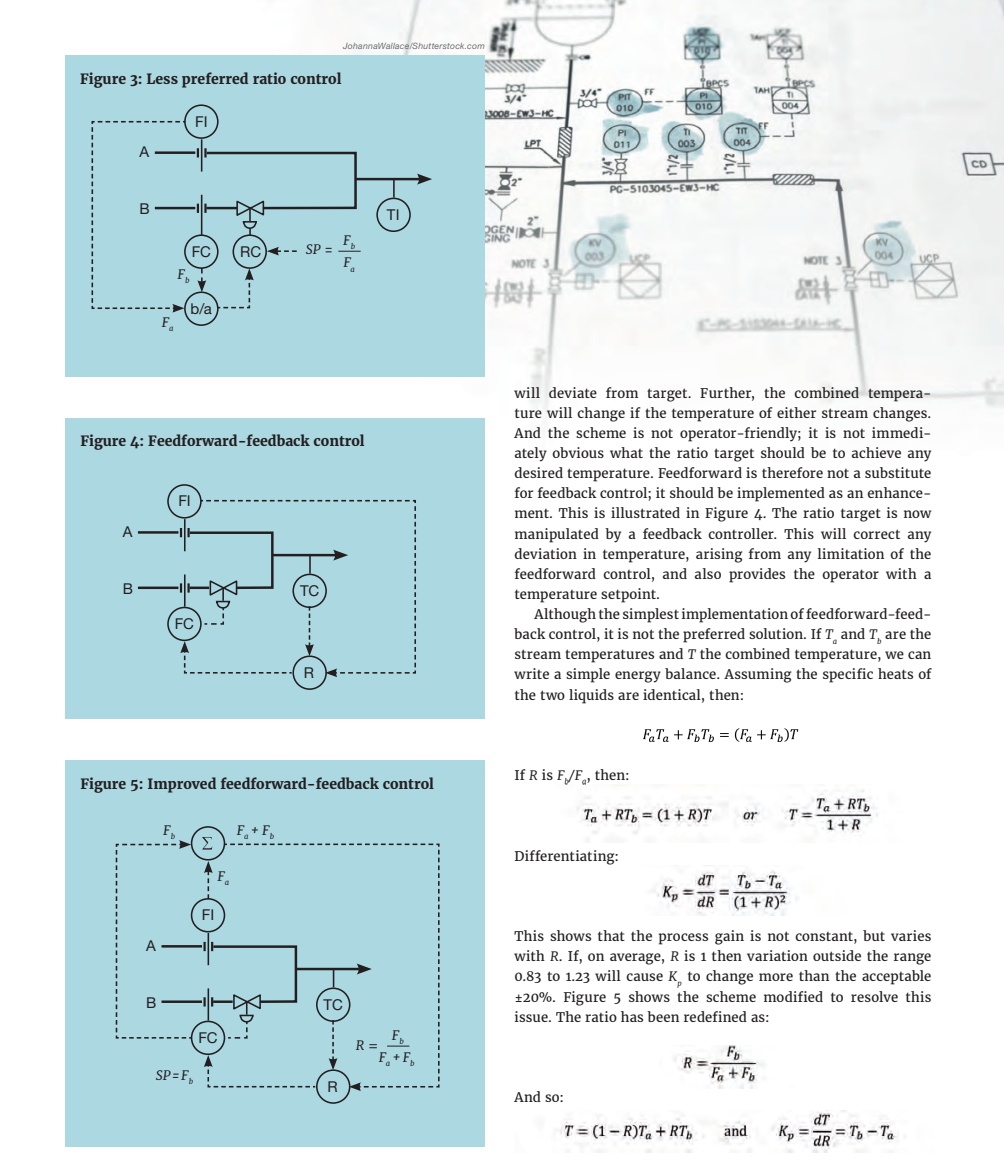
<style>
.page{position:relative;width:1004px;height:1176px;background:#fff}
.page>*{position:absolute;margin:0;border:0;box-sizing:border-box;transform-origin:0 0}
.t1{font:15.05px "Helvetica Neue LT Std";letter-spacing:-.005em;color:#231f20}
.t2{font:700 14px "Merriweather";color:#231f20}
.t3{font:13.12px/20.1px "Merriweather";letter-spacing:.01em;color:#231f20;text-align:justify}
.t4{font:italic 13.12px "Merriweather";color:#231f20}
.t5{font:italic 8.75px "Helvetica Neue LT Std";letter-spacing:.025em;color:#6c6d70}
.s1{font-style:normal}
.s2{font-family:"Helvetica Neue LT Std";font-style:normal;font-size:15.05px}
.s3{font-style:italic}
</style>
<div class="page">
<img style="left:344px;top:0;width:659px;height:414px">
<div style="left:65px;top:760px;width:420px;height:386px;background:#acd8e2"></div>
<div style="left:65px;top:418px;width:420px;height:300px;background:#acd8e2"></div>
<div style="left:65px;top:55px;width:420px;height:322px;background:#acd8e2"></div>
<img style="left:643px;top:728px;width:156px;height:14px">
<img style="left:576px;top:785px;width:302px;height:58px">
<img style="left:651px;top:865px;width:147px;height:51px">
<img style="left:673px;top:1045px;width:92px;height:43px">
<img style="left:558px;top:1110px;width:347px;height:42px">
<div style="left:184px;top:234px;width:34px;height:35px;border:2px solid #231f20;border-radius:50%"></div>
<div style="left:184px;top:291px;width:34px;height:35px;border:2px solid #231f20;border-radius:50%"></div>
<div style="left:232px;top:234px;width:35px;height:35px;border:2px solid #231f20;border-radius:50%"></div>
<div style="left:184px;top:104px;width:34px;height:35px;border:2px solid #231f20;border-radius:50%"></div>
<div style="left:376px;top:198px;width:35px;height:34px;border:2px solid #231f20;border-radius:50%"></div>
<hr style="left:356px;top:178px;width:65px;height:2px;background:#231f20">
<svg style="left:417px;top:174px;width:15px;height:11px"></svg>
<hr style="left:155px;top:207px;width:40px;height:2px;background:#231f20">
<hr style="left:155px;top:151px;width:40px;height:3px;background:#231f20">
<svg style="left:197px;top:148px;width:161px;height:87px"></svg>
<hr style="left:201px;top:195px;width:1px;height:40px;background:#231f20">
<hr style="left:201px;top:139px;width:1px;height:33px;background:#231f20">
<svg style="left:393px;top:180px;width:1px;height:18px"></svg>
<svg style="left:91px;top:120px;width:96px;height:193px"></svg>
<svg style="left:216px;top:268px;width:38px;height:41px"></svg>
<svg style="left:267px;top:247px;width:30px;height:9px"></svg>
<svg style="left:197px;top:268px;width:9px;height:24px"></svg>
<svg style="left:338px;top:251px;width:22px;height:1px"></svg>
<div style="left:167px;top:607px;width:35px;height:34px;border:2px solid #231f20;border-radius:50%"></div>
<div style="left:167px;top:484px;width:35px;height:34px;border:2px solid #231f20;border-radius:50%"></div>
<hr style="left:138px;top:586px;width:40px;height:3px;background:#231f20">
<hr style="left:138px;top:531px;width:40px;height:3px;background:#231f20">
<div style="left:292px;top:655px;width:35px;height:35px;border:2px solid #231f20;border-radius:50%"></div>
<svg style="left:180px;top:499px;width:236px;height:178px"></svg>
<div style="left:191px;top:1020px;width:34px;height:35px;border:2px solid #231f20;border-radius:50%"></div>
<div style="left:191px;top:898px;width:34px;height:34px;border:2px solid #231f20;border-radius:50%"></div>
<div style="left:191px;top:826px;width:34px;height:34px;border:2px solid #231f20;border-radius:50%"></div>
<svg style="left:115px;top:840px;width:78px;height:199px"></svg>
<hr style="left:161px;top:1000px;width:41px;height:3px;background:#231f20">
<hr style="left:161px;top:945px;width:41px;height:2px;background:#231f20">
<div style="left:316px;top:1069px;width:34px;height:35px;border:2px solid #231f20;border-radius:50%"></div>
<svg style="left:202px;top:837px;width:237px;height:254px"></svg>
<p class="t5" style="left:343px;top:41px;width:143px">JohannaWallace/Shutterstock.com</p>
<p class="t2" style="left:80px;top:70px;width:263px">Figure 3: Less preferred ratio control</p>
<p class="t1" style="left:140px;top:143px;width:11px">A</p>
<p class="t1" style="left:195px;top:112px;width:14px">FI</p>
<p class="t1" style="left:140px;top:200px;width:12px">B</p>
<p class="t1" style="left:192px;top:242px;width:21px">FC</p>
<p class="t4" style="left:177px;top:266px;width:14px">F<sub>b</sub></p>
<p class="t4" style="left:162px;top:314px;width:13px">F<sub>a</sub></p>
<p class="t1" style="left:190px;top:299px;width:23px">b/a</p>
<p class="t1" style="left:240px;top:242px;width:23px">RC</p>
<p class="t4" style="left:306px;top:241px;width:29px">SP <span class="s1">=</span></p>
<p class="t4" style="left:343px;top:232px;width:14px">F<sub>b</sub></p>
<p class="t4" style="left:343px;top:254px;width:13px">F<sub>a</sub></p>
<p class="t1" style="left:387px;top:206px;width:14px">TI</p>
<p class="t2" style="left:80px;top:433px;width:286px">Figure 4: Feedforward-feedback control</p>
<p class="t1" style="left:123px;top:523px;width:11px">A</p>
<p class="t1" style="left:178px;top:492px;width:14px">FI</p>
<p class="t1" style="left:123px;top:579px;width:12px">B</p>
<p class="t1" style="left:300px;top:581px;width:21px">TC</p>
<p class="t1" style="left:175px;top:615px;width:21px">FC</p>
<p class="t1" style="left:304px;top:663px;width:12px">R</p>
<p class="t2" style="left:80px;top:775px;width:355px">Figure 5: Improved feedforward-feedback control</p>
<p class="t4" style="left:163px;top:822px;width:14px">F<sub>b</sub></p>
<p class="t4" style="left:237px;top:822px;width:39px">F<sub>a</sub> + F<sub>b</sub></p>
<p class="t4" style="left:217px;top:868px;width:13px">F<sub>a</sub></p>
<p class="t1" style="left:146px;top:936px;width:11px">A</p>
<p class="t1" style="left:202px;top:906px;width:14px">FI</p>
<p class="t1" style="left:146px;top:993px;width:12px">B</p>
<p class="t1" style="left:323px;top:995px;width:21px">TC</p>
<p class="t1" style="left:198px;top:1028px;width:21px">FC</p>
<p class="t4" style="left:156px;top:1066px;width:39px">SP= F<sub>b</sub></p>
<p class="t1" style="left:327px;top:1077px;width:12px">R</p>
<p class="t4" style="left:356px;top:1037px;width:23px">R <span class="s2">=</span></p>
<p class="t4" style="left:392px;top:1027px;width:14px">F<sub>b</sub></p>
<p class="t4" style="left:378px;top:1049px;width:38px">F<sub>a</sub> + F<sub>b</sub></p>
<p class="t3" style="left:514px;top:383px;width:418px">will deviate from target. Further, the combined tempera&shy;ture will change if the temperature of either stream changes.<br>And the scheme is not operator-friendly; it is not immedi&shy;ately obvious what the ratio target should be to achieve any desired temperature. Feedforward is therefore not a substitute for feedback control; it should be implemented as an enhance&shy;ment. This is illustrated in Figure 4. The ratio target is now manipulated by a feedback controller. This will correct any deviation in temperature, arising from any limitation of the feedforward control, and also provides the operator with a temperature setpoint.</p>
<p class="t3" style="left:514px;top:604px;width:418px;text-indent:20px">Although the simplest implementation of feedforward-feed&shy;back control, it is not the preferred solution. If <span class="s3">T</span><sub>a</sub> and <span class="s3">T</span><sub>b</sub> are the stream temperatures and <span class="s3">T</span> the combined temperature, we can write a simple energy balance. Assuming the specific heats of the two liquids are identical, then:</p>
<p class="t3" style="left:514px;top:765px;width:117px">If <span class="s3">R</span> is <span class="s3">F</span><sub>b</sub><span class="s3">/F</span><sub>a</sub>, then:</p>
<p class="t3" style="left:514px;top:846px;width:106px">Differentiating:</p>
<p class="t3" style="left:514px;top:926px;width:418px">This shows that the process gain is not constant, but varies with <span class="s3">R</span>. If, on average, <span class="s3">R</span> is 1 then variation outside the range 0.83 to 1.23 will cause <span class="s3">K</span><sub>p</sub> to change more than the acceptable ±20%. Figure 5 shows the scheme modified to resolve this issue. The ratio has been redefined as:</p>
<p class="t3" style="left:514px;top:1087px;width:51px">And so:</p>
</div>
